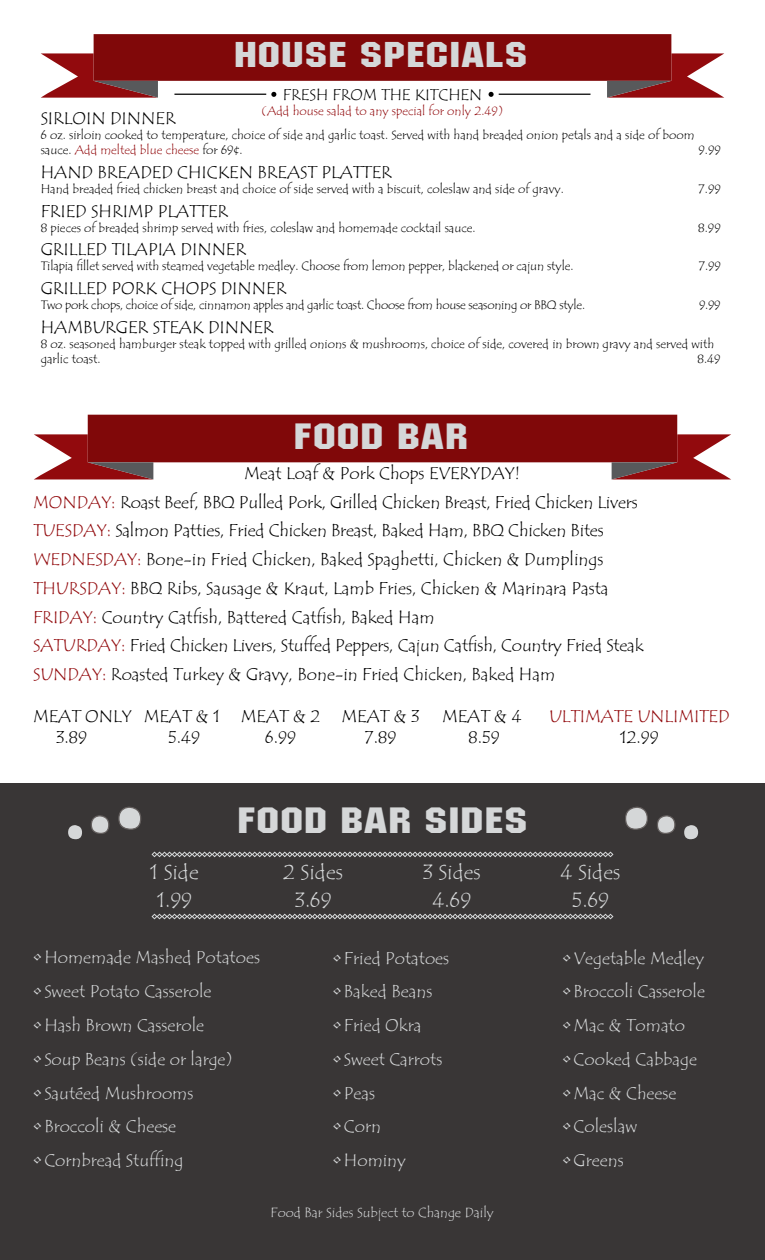
<style>
.page{position:relative;width:765px;height:1260px;background:#fff}
.page>*{position:absolute;margin:0;border:0;box-sizing:border-box;transform-origin:0 0}
.t1{font:36.38px "Machine IT Cby BT";letter-spacing:.02em;color:#d5d7d8;scale:1.37 1}
.t2{font:35.62px "Machine IT Cby BT";letter-spacing:.02em;color:#d5d7d8;scale:1.37 1}
.t3{font:21.25px/27.5px "Tempus Sans ITC";color:#d5d7d8;text-align:center}
.t4{font:17.5px/28.8px "Tempus Sans ITC";color:#000}
.t5{font:17.5px "Tempus Sans ITC";color:#d5d7d8}
.t6{font:17.5px "Tempus Sans ITC";color:#920a0d}
.t7{font:15.88px "Tempus Sans ITC";color:#000}
.t8{font:13.75px "Tempus Sans ITC";color:#d5d7d8}
.t9{font:12.5px/15px "Tempus Sans ITC";color:#000}
.t10{font:12.5px "Tempus Sans ITC";letter-spacing:-.02em;color:#000}
.t11{font:12.5px "Tempus Sans ITC";color:#920a0d}
.s1{color:#920a0d}
</style>
<div class="page">
<svg style="left:34px;top:415px;width:697px;height:64px"></svg>
<div style="left:0;top:784px;width:765px;height:476px;background:#393636"></div>
<svg style="left:152px;top:852px;width:461px;height:5px"></svg>
<svg style="left:152px;top:914px;width:461px;height:5px"></svg>
<div style="left:118px;top:806px;width:23px;height:24px;background:#d5d7d8;border:1px solid #645f5e;border-radius:10px"></div>
<div style="left:91px;top:815px;width:18px;height:19px;background:#d5d7d8;border:1px solid #645f5e;border-radius:8px"></div>
<div style="left:68px;top:825px;width:14px;height:14px;background:#d5d7d8;border-radius:7px"></div>
<div style="left:625px;top:806px;width:23px;height:24px;background:#d5d7d8;border:1px solid #645f5e;border-radius:10px"></div>
<div style="left:657px;top:815px;width:19px;height:19px;background:#d5d7d8;border:1px solid #645f5e;border-radius:8px"></div>
<div style="left:684px;top:825px;width:14px;height:14px;background:#d5d7d8;border-radius:7px"></div>
<svg style="left:41px;top:34px;width:683px;height:64px"></svg>
<h2 class="t2" style="left:234px;top:34px;width:216px">HOUSE SPECIALS</h2>
<p class="t7" style="left:283px;top:85px;width:201px">FRESH FROM THE KITCHEN</p>
<p class="t11" style="left:262px;top:103px;width:243px">(Add house salad to any special for only 2.49)</p>
<p class="t4" style="left:41px;top:104px;width:137px">SIRLOIN DINNER</p>
<p class="t9" style="left:41px;top:128px;width:655px">6 oz. sirloin cooked to temperature, choice of side and garlic toast. Served with hand breaded onion petals and a side of boom sauce. <span class="s1">Add melted blue cheese</span> for 69¢.</p>
<p class="t9" style="left:699px;top:143px;width:24px">9.99</p>
<p class="t4" style="left:41px;top:158px;width:353px">HAND BREADED CHICKEN BREAST PLATTER</p>
<p class="t9" style="left:41px;top:181px;width:525px">Hand breaded fried chicken breast and choice of side served with a biscuit, coleslaw and side of gravy.</p>
<p class="t9" style="left:699px;top:181px;width:24px">7.99</p>
<p class="t4" style="left:41px;top:197px;width:189px">FRIED SHRIMP PLATTER</p>
<p class="t9" style="left:41px;top:220px;width:436px">8 pieces of breaded shrimp served with fries, coleslaw and homemade cocktail sauce.</p>
<p class="t9" style="left:698px;top:220px;width:24px">8.99</p>
<p class="t4" style="left:41px;top:235px;width:207px">GRILLED TILAPIA DINNER</p>
<p class="t9" style="left:41px;top:259px;width:534px">Tilapia fillet served with steamed vegetable medley. Choose from lemon pepper, blackened or cajun style.</p>
<p class="t9" style="left:699px;top:259px;width:23px">7.99</p>
<p class="t4" style="left:41px;top:274px;width:247px">GRILLED PORK CHOPS DINNER</p>
<p class="t10" style="left:41px;top:297px;width:546px">Two pork chops, choice of side, cinnamon apples and garlic toast. Choose from house seasoning or BBQ style.</p>
<p class="t9" style="left:699px;top:298px;width:23px">9.99</p>
<p class="t4" style="left:41px;top:313px;width:234px">HAMBURGER STEAK DINNER</p>
<p class="t9" style="left:41px;top:336px;width:675px">8 oz. seasoned hamburger steak topped with grilled onions &amp; mushrooms, choice of side, covered in brown gravy and served with garlic toast.</p>
<p class="t9" style="left:697px;top:351px;width:25px">8.49</p>
<h1 class="t1" style="left:294px;top:414px;width:128px">FOOD BAR</h1>
<p class="t4" style="left:33px;top:459px;width:612px;text-indent:211px">Meat Loaf &amp; Pork Chops EVERYDAY!<br><span class="s1">MONDAY:</span> Roast Beef, BBQ Pulled Pork, Grilled Chicken Breast, Fried Chicken Livers <span class="s1">TUESDAY:</span> Salmon Patties, Fried Chicken Breast, Baked Ham, BBQ Chicken Bites <span class="s1">WEDNESDAY:</span> Bone-in Fried Chicken, Baked Spaghetti, Chicken &amp; Dumplings <span class="s1">THURSDAY:</span> BBQ Ribs, Sausage &amp; Kraut, Lamb Fries, Chicken &amp; Marinara Pasta <span class="s1">FRIDAY:</span> Country Catfish, Battered Catfish, Baked Ham<br><span class="s1">SATURDAY:</span> Fried Chicken Livers, Stuffed Peppers, Cajun Catfish, Country Fried Steak <span class="s1">SUNDAY:</span> Roasted Turkey &amp; Gravy, Bone-in Fried Chicken, Baked Ham</p>
<p class="t4" style="left:33px;top:703px;width:388px">MEAT ONLY MEAT &amp; 1 MEAT &amp; 2 MEAT &amp; 3</p>
<p class="t4" style="left:442px;top:703px;width:81px">MEAT &amp; 4</p>
<p class="t6" style="left:549px;top:706px;width:182px">ULTIMATE UNLIMITED</p>
<p class="t4" style="left:56px;top:724px;width:33px">3.89</p>
<p class="t4" style="left:168px;top:724px;width:34px">5.49</p>
<p class="t4" style="left:265px;top:724px;width:32px">6.99</p>
<p class="t4" style="left:365px;top:724px;width:33px">7.89</p>
<p class="t4" style="left:468px;top:724px;width:33px">8.59</p>
<p class="t4" style="left:620px;top:724px;width:40px">12.99</p>
<h1 class="t1" style="left:237px;top:798px;width:213px">FOOD BAR SIDES</h1>
<p class="t3" style="left:150px;top:859px;width:50px">1 Side<br>1.99</p>
<p class="t3" style="left:283px;top:859px;width:61px">2 Sides<br>3.69</p>
<p class="t3" style="left:423px;top:859px;width:60px">3 Sides<br>4.69</p>
<p class="t3" style="left:561px;top:859px;width:61px">4 Sides<br>5.69</p>
<p class="t5" style="left:33px;top:947px;width:228px">• Homemade Mashed Potatoes</p>
<p class="t5" style="left:33px;top:980px;width:180px">• Sweet Potato Casserole</p>
<p class="t5" style="left:33px;top:1014px;width:173px">• Hash Brown Casserole</p>
<p class="t5" style="left:33px;top:1048px;width:201px">• Soup Beans (side or large)</p>
<p class="t5" style="left:33px;top:1082px;width:162px">• Sautéed Mushrooms</p>
<p class="t5" style="left:33px;top:1115px;width:145px">• Broccoli &amp; Cheese</p>
<p class="t5" style="left:33px;top:1149px;width:152px">• Cornbread Stuffing</p>
<p class="t5" style="left:333px;top:947px;width:118px">• Fried Potatoes</p>
<p class="t5" style="left:333px;top:980px;width:101px">• Baked Beans</p>
<p class="t5" style="left:333px;top:1014px;width:90px">• Fried Okra</p>
<p class="t5" style="left:333px;top:1048px;width:111px">• Sweet Carrots</p>
<p class="t5" style="left:333px;top:1082px;width:44px">• Peas</p>
<p class="t5" style="left:333px;top:1116px;width:50px">• Corn</p>
<p class="t5" style="left:333px;top:1149px;width:75px">• Hominy</p>
<p class="t8" style="left:271px;top:1204px;width:225px">Food Bar Sides Subject to Change Daily</p>
<p class="t5" style="left:562px;top:947px;width:143px">• Vegetable Medley</p>
<p class="t5" style="left:562px;top:980px;width:144px">• Broccoli Casserole</p>
<p class="t5" style="left:562px;top:1014px;width:124px">• Mac &amp; Tomato</p>
<p class="t5" style="left:562px;top:1048px;width:136px">• Cooked Cabbage</p>
<p class="t5" style="left:562px;top:1082px;width:116px">• Mac &amp; Cheese</p>
<p class="t5" style="left:562px;top:1115px;width:76px">• Coleslaw</p>
<p class="t5" style="left:562px;top:1149px;width:63px">• Greens</p>
</div>
